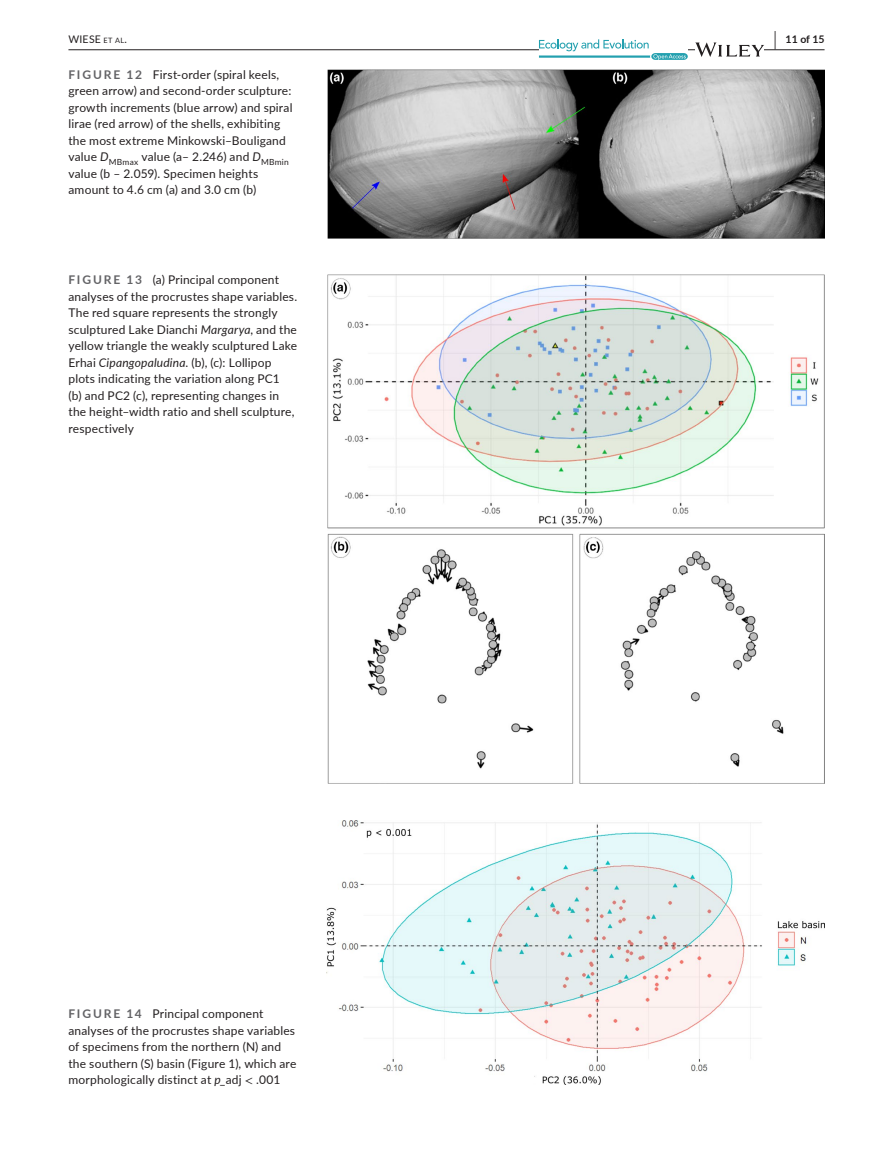
<style>
.page{position:relative;width:893px;height:1174px;background:#fff}
.page>*{position:absolute;margin:0;border:0;box-sizing:border-box;transform-origin:0 0}
.t1{font:12px/16.5px "Lato";letter-spacing:.015em;color:#231f20}
.t2{font:10.5px "Lato";letter-spacing:.02em;color:#231f20}
.t3{font:700 10.5px "Lato";color:#231f20}
.s1{font-size:7.35px}
.s2{font-size:19.5px}
.s3{font-weight:700;color:#636366}
.s4{font-style:italic}
.s5{font-family:"STIX"}
</style>
<div class="page">
<hr style="left:68px;top:49px;width:756px;height:1px;background:#231f20">
<svg style="left:539px;top:39px;width:149px;height:21px"></svg>
<svg style="left:695px;top:42px;width:69px;height:15px"></svg>
<img style="left:327px;top:69px;width:497px;height:169px">
<img style="left:327px;top:275px;width:497px;height:509px">
<img style="left:327px;top:821px;width:497px;height:263px">
<p class="t2" style="left:68px;top:31px;width:60px">WIESE <span class="s1">et al</span>.</p>
<p class="t3" style="left:774px;top:31px;width:52px"><span class="s2">|</span> 11 of 15</p>
<p class="t1" style="left:68px;top:66px;width:226px"><span class="s3">FIGURE 12</span> First-order (spiral keels, green arrow) and second-order sculpture: growth increments (blue arrow) and spiral lirae (red arrow) of the shells, exhibiting the most extreme Minkowski–Bouligand value <span class="s4">D</span><sub>MBmax</sub> value (a– 2.246) and <span class="s4">D</span><sub>MBmin </sub>value (b – 2.059). Specimen heights amount to 4.6 cm (a) and 3.0 cm (b)</p>
<p class="t1" style="left:68px;top:271px;width:230px"><span class="s3">FIGURE 13</span> (a) Principal component analyses of the procrustes shape variables.<br>The red square represents the strongly sculptured Lake Dianchi <span class="s4">Margarya</span>, and the yellow triangle the weakly sculptured Lake Erhai <span class="s4">Cipangopaludina</span>. (b), (c): Lollipop plots indicating the variation along PC1<br>(b) and PC2 (c), representing changes in the height–width ratio and shell sculpture, respectively</p>
<p class="t1" style="left:68px;top:1005px;width:230px"><span class="s3">FIGURE 14</span> Principal component analyses of the procrustes shape variables of specimens from the northern (N) and the southern (S) basin (Figure 1), which are morphologically distinct at <span class="s4">p</span>_adj <span class="s5">&lt;</span> .001</p>
</div>
